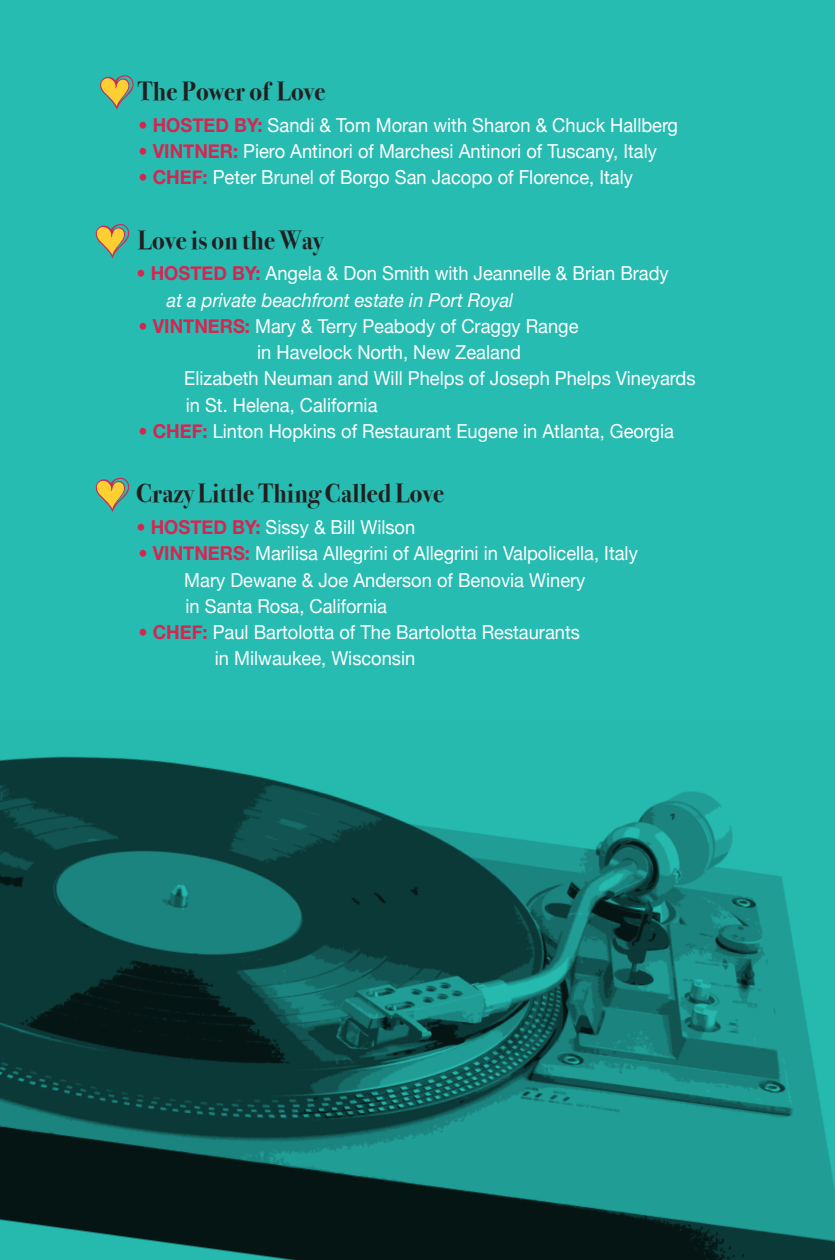
<style>
.page{position:relative;width:835px;height:1260px;background:#27bcb1}
.page>*{position:absolute;margin:0;border:0;box-sizing:border-box;transform-origin:0 0}
.t1{font:700 26.25px "Bodoni Svty Two OSITCTT";letter-spacing:.01em;color:#231f20;scale:.95 1}
.t2{font:19.25px "Helvetica Neue";color:#fff;scale:.95 1}
.t3{font:italic 19.25px "Helvetica Neue";color:#fff;scale:.95 1}
.s1{font-weight:500;color:#d72552}
.s2{font-weight:700;color:#d72552}
</style>
<div class="page">
<img style="left:0;top:756px;width:835px;height:504px">
<svg style="left:100px;top:75px;width:34px;height:35px"></svg>
<svg style="left:95px;top:224px;width:35px;height:35px"></svg>
<svg style="left:95px;top:477px;width:35px;height:35px"></svg>
<p class="t1" style="left:138px;top:76px;width:199px">The Power of Love</p>
<p class="t2" style="left:138px;top:111px;width:569px"><span class="s1">•</span> <span class="s2">HOSTED BY:</span> Sandi &amp; Tom Moran with Sharon &amp; Chuck Hallberg</p>
<p class="t2" style="left:138px;top:137px;width:547px"><span class="s1">•</span> <span class="s2">VINTNER:</span> Piero Antinori of Marchesi Antinori of Tuscany, Italy</p>
<p class="t2" style="left:138px;top:163px;width:522px"><span class="s1">•</span> <span class="s2">CHEF:</span> Peter Brunel of Borgo San Jacopo of Florence, Italy</p>
<p class="t1" style="left:138px;top:225px;width:196px">Love is on the Way</p>
<p class="t2" style="left:136px;top:260px;width:562px"><span class="s1">•</span> <span class="s2">HOSTED BY:</span> Angela &amp; Don Smith with Jeannelle &amp; Brian Brady</p>
<p class="t3" style="left:167px;top:286px;width:366px">at a private beachfront estate in Port Royal</p>
<p class="t2" style="left:138px;top:312px;width:465px"><span class="s1">•</span> <span class="s2">VINTNERS:</span> Mary &amp; Terry Peabody of Craggy Range</p>
<p class="t2" style="left:257px;top:338px;width:279px">in Havelock North, New Zealand</p>
<p class="t2" style="left:184px;top:365px;width:540px">Elizabeth Neuman and Will Phelps of Joseph Phelps Vineyards</p>
<p class="t2" style="left:186px;top:391px;width:203px">in St. Helena, California</p>
<p class="t2" style="left:138px;top:417px;width:565px"><span class="s1">•</span> <span class="s2">CHEF:</span> Linton Hopkins of Restaurant Eugene in Atlanta, Georgia</p>
<p class="t1" style="left:136px;top:478px;width:326px">Crazy Little Thing Called Love</p>
<p class="t2" style="left:136px;top:513px;width:295px"><span class="s1">•</span> <span class="s2">HOSTED BY:</span> Sissy &amp; Bill Wilson</p>
<p class="t2" style="left:138px;top:540px;width:527px"><span class="s1">•</span> <span class="s2">VINTNERS:</span> Marilisa Allegrini of Allegrini in Valpolicella, Italy</p>
<p class="t2" style="left:184px;top:566px;width:424px">Mary Dewane &amp; Joe Anderson of Benovia Winery</p>
<p class="t2" style="left:186px;top:592px;width:214px">in Santa Rosa, California</p>
<p class="t2" style="left:138px;top:618px;width:466px"><span class="s1">•</span> <span class="s2">CHEF:</span> Paul Bartolotta of The Bartolotta Restaurants</p>
<p class="t2" style="left:215px;top:645px;width:213px">in Milwaukee, Wisconsin</p>
</div>
